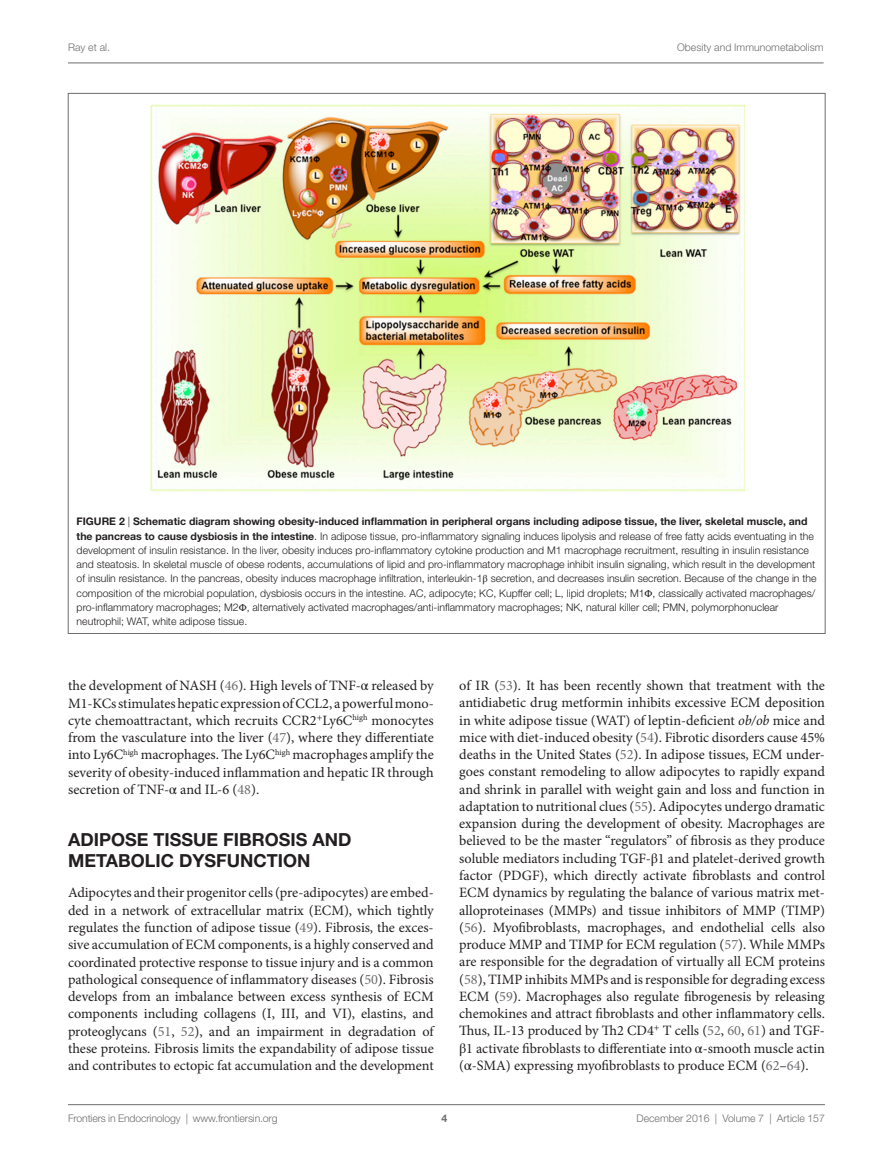
<style>
.page{position:relative;width:893px;height:1170px;background:#fff}
.page>*{position:absolute;margin:0;border:0;box-sizing:border-box;transform-origin:0 0}
.t1{font:700 18px/21px "Helvetica Neue LT Std";color:#231f20}
.t2{font:14.25px/17.2px "Minion Pro";color:#231f20;text-align:justify}
.t3{font:300 10.5px/14.2px "Helvetica Neue LT Std";color:#231f20}
.t4{font:300 10.5px "Helvetica Neue LT Std";color:#6c6d70}
.t5{font:700 10.5px "Helvetica Neue LT Std";color:#6c6d70}
.s1{font-weight:700}
.s2{font-family:"STIX General";font-weight:400}
.s3{color:#6c6d70}
.s4{font-family:"STIX General"}
.s5{font-style:italic}
</style>
<div class="page">
<img style="left:150px;top:105px;width:594px;height:386px">
<hr style="left:68px;top:63px;width:756px;height:1px;background:#6c6d70">
<hr style="left:68px;top:1104px;width:757px;height:1px;background:#6c6d70">
<p class="t4" style="left:68px;top:41px;width:44px">Ray et al.</p>
<p class="t4" style="left:677px;top:41px;width:148px">Obesity and Immunometabolism</p>
<p class="t3" style="left:77px;top:514px;width:742px"><span class="s1">FIGURE 2</span> | <span class="s1">Schematic diagram showing obesity-induced inflammation in peripheral organs including adipose tissue, the liver, skeletal muscle, and the pancreas to cause dysbiosis in the intestine</span>. In adipose tissue, pro-inflammatory signaling induces lipolysis and release of free fatty acids eventuating in the development of insulin resistance. In the liver, obesity induces pro-inflammatory cytokine production and M1 macrophage recruitment, resulting in insulin resistance and steatosis. In skeletal muscle of obese rodents, accumulations of lipid and pro-inflammatory macrophage inhibit insulin signaling, which result in the development of insulin resistance. In the pancreas, obesity induces macrophage infiltration, interleukin-1<span class="s2">β</span> secretion, and decreases insulin secretion. Because of the change in the composition of the microbial population, dysbiosis occurs in the intestine. AC, adipocyte; KC, Kupffer cell; L, lipid droplets; M1<span class="s2">Φ</span>, classically activated macrophages/ pro-inflammatory macrophages; M2<span class="s2">Φ</span>, alternatively activated macrophages/anti-inflammatory macrophages; NK, natural killer cell; PMN, polymorphonuclear neutrophil; WAT, white adipose tissue.</p>
<p class="t2" style="left:68px;top:677px;width:367px">the development of NASH (<span class="s3">46</span>). High levels of TNF-<span class="s4">α</span> released by M1-KCs stimulates hepatic expression of CCL2, a powerful mono&shy;cyte chemoattractant, which recruits CCR2<sup>+</sup>Ly6C<sup>high</sup> monocytes from the vasculature into the liver (<span class="s3">47</span>), where they differentiate into Ly6C<sup>high</sup> macrophages. The Ly6C<sup>high</sup> macrophages amplify the severity of obesity-induced inflammation and hepatic IR through secretion of TNF-<span class="s4">α</span> and IL-6 (<span class="s3">48</span>).</p>
<p class="t1" style="left:68px;top:829px;width:285px">ADIPOSE TISSUE FIBROSIS AND<br>METABOLIC DYSFUNCTION</p>
<p class="t2" style="left:68px;top:884px;width:367px">Adipocytes and their progenitor cells (pre-adipocytes) are embed&shy;ded in a network of extracellular matrix (ECM), which tightly regulates the function of adipose tissue (<span class="s3">49</span>). Fibrosis, the exces&shy;sive accumulation of ECM components, is a highly conserved and coordinated protective response to tissue injury and is a common pathological consequence of inflammatory diseases (<span class="s3">50</span>). Fibrosis develops from an imbalance between excess synthesis of ECM components including collagens (I, III, and VI), elastins, and proteoglycans (<span class="s3">51</span>, <span class="s3">52</span>), and an impairment in degradation of these proteins. Fibrosis limits the expandability of adipose tissue and contributes to ectopic fat accumulation and the development</p>
<p class="t2" style="left:459px;top:677px;width:367px">of IR (<span class="s3">53</span>). It has been recently shown that treatment with the antidiabetic drug metformin inhibits excessive ECM deposition in white adipose tissue (WAT) of leptin-deficient <span class="s5">ob/ob</span> mice and mice with diet-induced obesity (<span class="s3">54</span>). Fibrotic disorders cause 45% deaths in the United States (<span class="s3">52</span>). In adipose tissues, ECM under&shy;goes constant remodeling to allow adipocytes to rapidly expand and shrink in parallel with weight gain and loss and function in adaptation to nutritional clues (<span class="s3">55</span>). Adipocytes undergo dramatic expansion during the development of obesity. Macrophages are believed to be the master “regulators” of fibrosis as they produce soluble mediators including TGF-<span class="s4">β</span>1 and platelet-derived growth factor (PDGF), which directly activate fibroblasts and control ECM dynamics by regulating the balance of various matrix met&shy;alloproteinases (MMPs) and tissue inhibitors of MMP (TIMP) (<span class="s3">56</span>). Myofibroblasts, macrophages, and endothelial cells also produce MMP and TIMP for ECM regulation (<span class="s3">57</span>). While MMPs are responsible for the degradation of virtually all ECM proteins (<span class="s3">58</span>), TIMP inhibits MMPs and is responsible for degrading excess ECM (<span class="s3">59</span>). Macrophages also regulate fibrogenesis by releasing chemokines and attract fibroblasts and other inflammatory cells.<br>Thus, IL-13 produced by Th2 CD4<sup>+</sup> T cells (<span class="s3">52</span>, <span class="s3">60</span>, <span class="s3">61</span>) and TGF&shy;<span class="s4">β</span>1 activate fibroblasts to differentiate into <span class="s4">α</span>-smooth muscle actin (<span class="s4">α</span>-SMA) expressing myofibroblasts to produce ECM (<span class="s3">62</span>–<span class="s3">64</span>).</p>
<p class="t4" style="left:68px;top:1111px;width:211px">Frontiers in Endocrinology | www.frontiersin.org</p>
<p class="t4" style="left:636px;top:1111px;width:190px">December 2016 | Volume 7 | Article 157</p>
<p class="t5" style="left:441px;top:1111px;width:7px">4</p>
</div>
